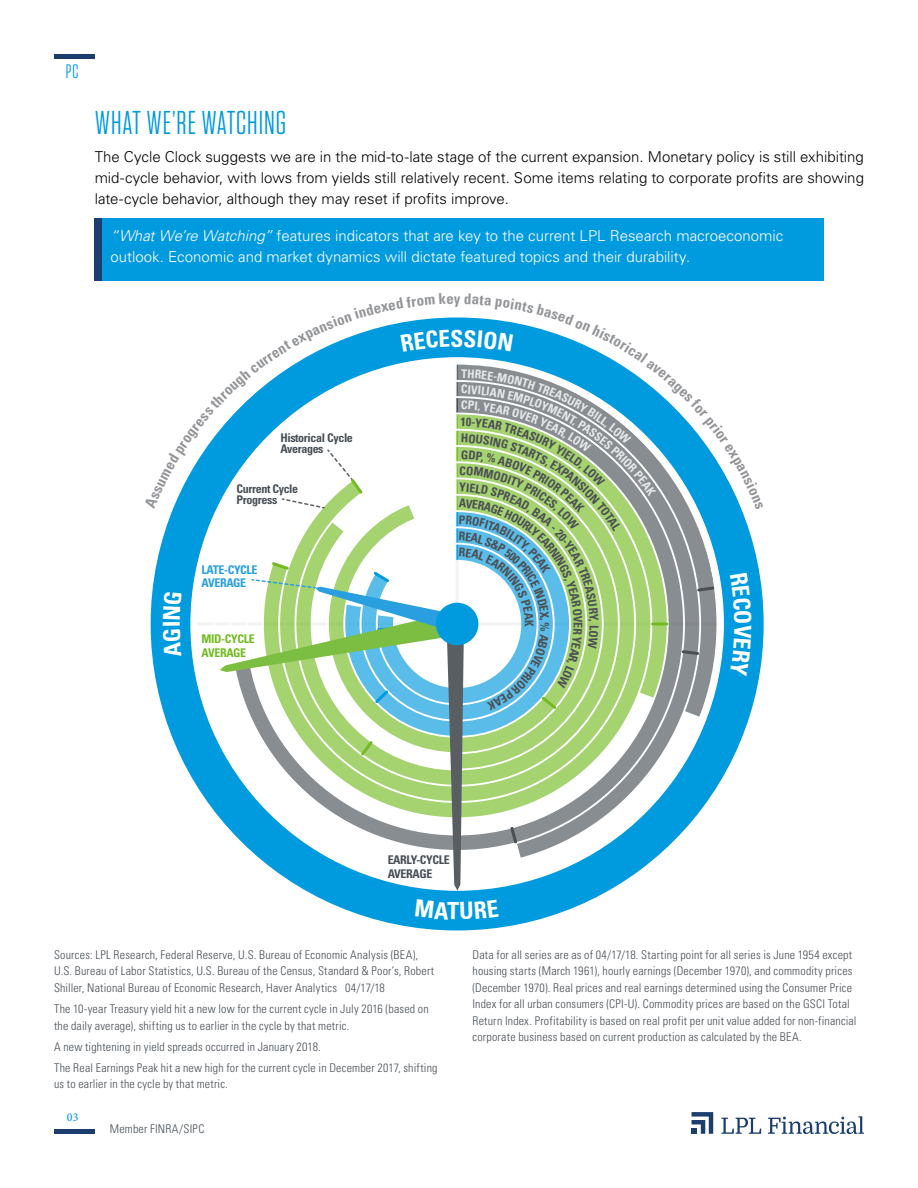
<style>
.page{position:relative;width:918px;height:1188px;background:#fff}
.page>*{position:absolute;margin:0;border:0;box-sizing:border-box;transform-origin:0 0}
.t1{font:33px "Tungsten Narrow";letter-spacing:.03em;color:#009ade}
.t2{font:19.5px "Tungsten Narrow";color:#009ade}
.t3{font:300 15px/21px "Univers LT Std";color:#000;text-align:justify}
.t4{font:300 15px/21px "Univers LT Std";color:#fff}
.t5{font:700 condensed 15px "Univers LT Std";color:#939598}
.t6{font:300 condensed 12px/16.5px "Univers LT Std";letter-spacing:.015em;color:#484f55}
.t7{font:700 condensed 12px/10.5px "Univers LT Std";letter-spacing:-.03em;color:#484f55}
.t8{font:700 condensed 12px/13.5px "Univers LT Std";letter-spacing:-.03em;color:#299fdf}
.t9{font:700 condensed 12px/13.5px "Univers LT Std";letter-spacing:-.03em;color:#74bb23}
.t10{font:500 12px "Minion Pro";color:#009ade}
.s1{font-style:italic}
</style>
<div class="page">
<hr style="left:54px;top:1130px;width:40px;height:4px;background:#1b3e6f">
<hr style="left:54px;top:54px;width:40px;height:4px;background:#1b3e6f">
<svg style="left:692px;top:1112px;width:21px;height:22px"></svg>
<svg style="left:721px;top:1118px;width:40px;height:16px"></svg>
<svg style="left:768px;top:1116px;width:96px;height:18px"></svg>
<div style="left:95px;top:218px;width:729px;height:62px;background:#009ade"></div>
<div style="left:95px;top:218px;width:7px;height:62px;background:#1b3e6f"></div>
<svg style="left:306px;top:891px;width:302px;height:39px;fill:#009ade"></svg>
<div style="left:415px;top:900px;width:84px;height:20px;background:#009ade"></div>
<svg style="left:150px;top:317px;width:614px;height:574px"></svg>
<h2 class="t2" style="left:66px;top:62px;width:14px">PC</h2>
<h1 class="t1" style="left:95px;top:107px;width:193px">WHAT WE’RE WATCHING</h1>
<p class="t3" style="left:95px;top:146px;width:771px">The Cycle Clock suggests we are in the mid-to-late stage of the current expansion. Monetary policy is still exhibiting mid-cycle behavior, with lows from yields still relatively recent. Some items relating to corporate profits are showing late-cycle behavior, although they may reset if profits improve.</p>
<p class="t4" style="left:111px;top:225px;width:674px"><span class="s1">“What We’re Watching”</span> features indicators that are key to the current LPL Research macroeconomic outlook. Economic and market dynamics will dictate featured topics and their durability.</p>
<p class="t5" style="left:454px;top:289px;width:8px">y</p>
<p class="t7" style="left:280px;top:433px;width:74px">Historical Cycle<br>Averages</p>
<p class="t7" style="left:237px;top:484px;width:63px">Current Cycle<br>Progress</p>
<p class="t8" style="left:202px;top:563px;width:58px">LATE-CYCLE<br>AVERAGE</p>
<p class="t9" style="left:202px;top:632px;width:55px">MID-CYCLE<br>AVERAGE</p>
<p class="t7" style="left:388px;top:853px;width:64px;line-height:13.5px">EARLY-CYCLE<br>AVERAGE</p>
<p class="t6" style="left:54px;top:946px;width:382px">Sources: LPL Research, Federal Reserve, U.S. Bureau of Economic Analysis (BEA),<br>U.S. Bureau of Labor Statistics, U.S. Bureau of the Census, Standard &amp; Poor’s, Robert<br>Shiller, National Bureau of Economic Research, Haver Analytics 04/17/18</p>
<p class="t6" style="left:54px;top:1001px;width:376px">The 10-year Treasury yield hit a new low for the current cycle in July 2016 (based on the daily average), shifting us to earlier in the cycle by that metric.</p>
<p class="t6" style="left:54px;top:1036px;width:385px;line-height:21.1px">A new tightening in yield spreads occurred in January 2018.<br>The Real Earnings Peak hit a new high for the current cycle in December 2017, shifting</p>
<p class="t6" style="left:54px;top:1076px;width:175px">us to earlier in the cycle by that metric.</p>
<p class="t10" style="left:67px;top:1109px;width:13px">03</p>
<p class="t6" style="left:110px;top:1121px;width:96px">Member FINRA/SIPC</p>
<p class="t6" style="left:472px;top:947px;width:386px">Data for all series are as of 04/17/18. Starting point for all series is June 1954 except housing starts (March 1961), hourly earnings (December 1970), and commodity prices (December 1970). Real prices and real earnings determined using the Consumer Price Index for all urban consumers (CPI-U). Commodity prices are based on the GSCI Total Return Index. Profitability is based on real profit per unit value added for non-financial corporate business based on current production as calculated by the BEA.</p>
</div>
